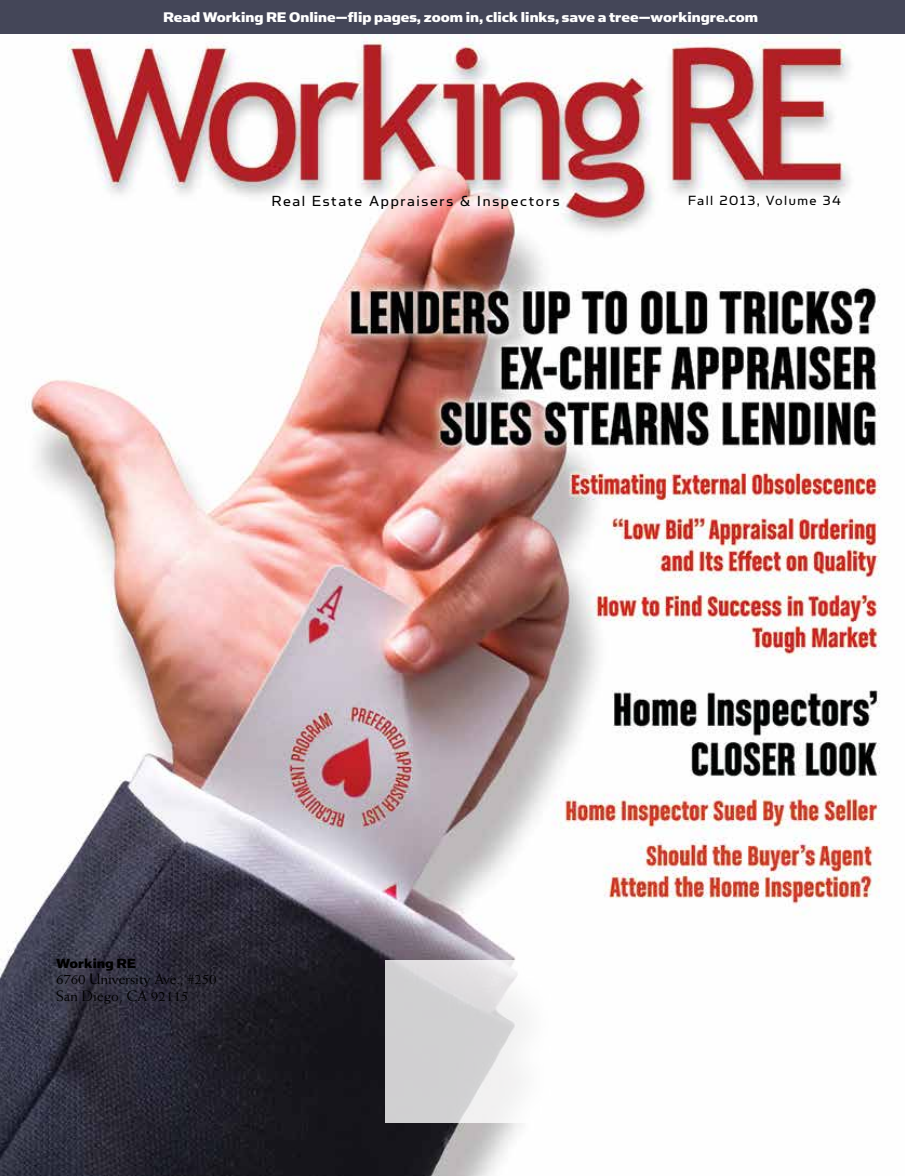
<style>
.page{position:relative;width:905px;height:1176px;background:#fff}
.page>*{position:absolute;margin:0;border:0;box-sizing:border-box;transform-origin:0 0}
.t1{font:16.5px "Simian Text Orangutan";letter-spacing:.1em;color:#000}
.t2{font:15.75px "Simian Text Chimpanzee";color:#fff}
.t3{font:15px/16.5px "Weiss";letter-spacing:-.01em;color:#000}
.t4{font:15px "Simian Text Orangutan";letter-spacing:.1em;color:#000}
.t5{font:15px "Simian Text Chimpanzee";color:#000}
</style>
<div class="page">
<img style="left:1px;top:34px;width:879px;height:1141px">
<div style="left:0;top:0;width:904px;height:34px;background:#444658"></div>
<svg style="left:385px;top:960px;width:486px;height:162px"></svg>
<img style="left:0;top:0;width:1px;height:1175px">
<svg style="left:9px;top:1173px;width:10px;height:3px"></svg>
<p class="t2" style="left:163px;top:7px;width:596px">Read Working RE Online—flip pages, zoom in, click links, save a tree—workingre.com</p>
<p class="t1" style="left:272px;top:191px;width:289px">Real Estate Appraisers &amp; Inspectors</p>
<p class="t4" style="left:687px;top:191px;width:155px">Fall 2013, Volume 34</p>
<p class="t5" style="left:56px;top:953px;width:81px">Working RE</p>
<p class="t3" style="left:56px;top:970px;width:162px">6760 University Ave., #250<br>San Diego, CA 92115</p>
</div>
